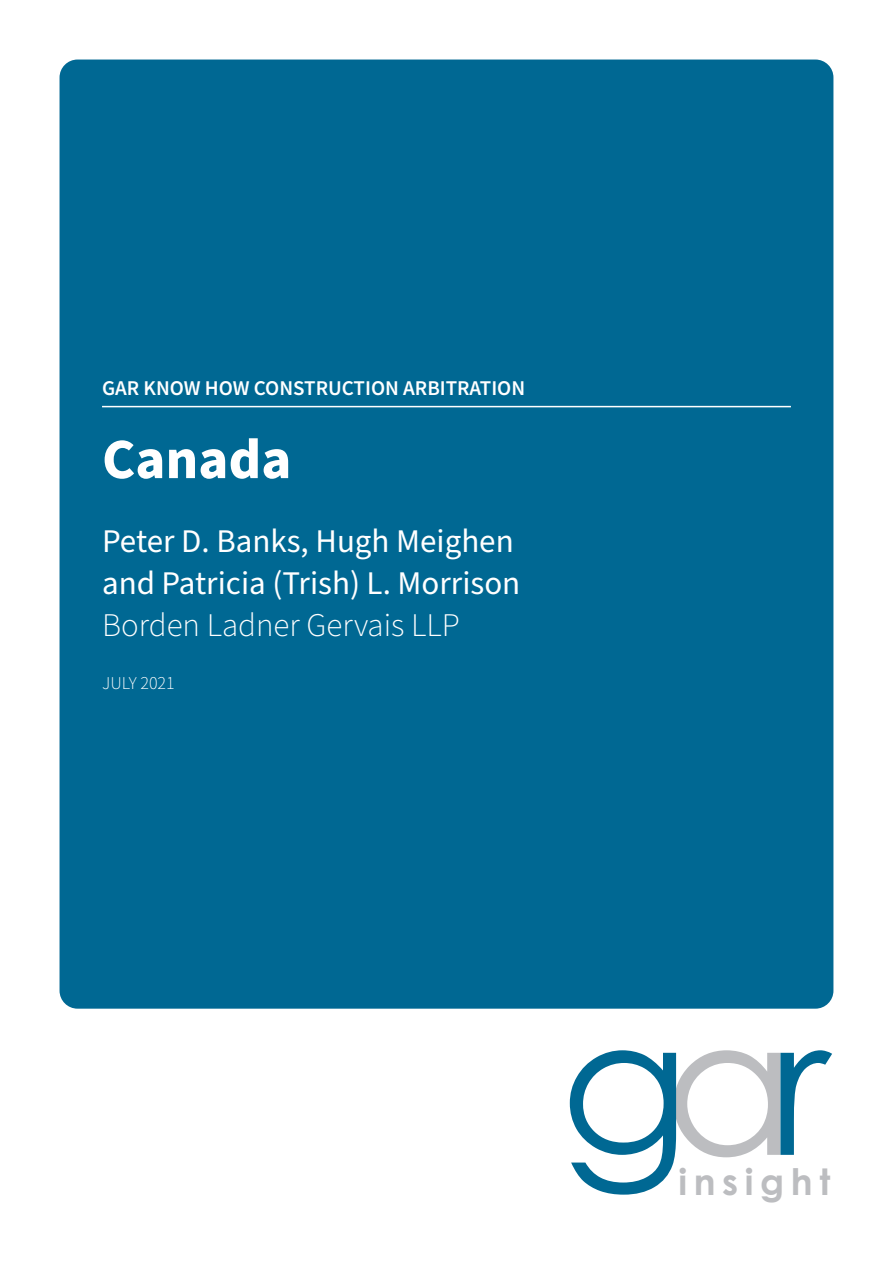
<style>
.page{position:relative;width:893px;height:1263px;background:#fff}
.page>*{position:absolute;margin:0;border:0;box-sizing:border-box;transform-origin:0 0}
.t1{font:192.15px "Century Gothic";color:#006893}
.t2{font:700 57px "Source Sans Pro";color:#fff}
.t3{font:700 36.45px "Century Gothic";letter-spacing:.18em;color:#bcbdc0}
.Author{font:33px/42px "Source Sans Pro";color:#fff}
.Firm{font:300 33px "Source Sans Pro";color:#fff}
.ITA_Header{font:600 21px "Source Sans Pro";color:#fff}
.Date{font:300 18px "Source Sans Pro";color:#fff}
.s1{color:#bcbdc0}
</style>
<div class="page">
<div style="left:60px;top:60px;width:773px;height:949px;background:#006893;border-radius:18px"></div>
<hr style="left:102px;top:406px;width:689px;height:1px;background:#fff">
<p class="ITA_Header" style="left:102px;top:374px;width:425px">GAR KNOW HOW CONSTRUCTION ARBITRATION</p>
<p class="t2" style="left:102px;top:420px;width:191px">Canada</p>
<p class="Author" style="left:102px;top:521px;width:420px">Peter D. Banks, Hugh Meighen and Patricia (Trish) L. Morrison</p>
<p class="Firm" style="left:102px;top:603px;width:359px">Borden Ladner Gervais LLP</p>
<p class="Date" style="left:102px;top:671px;width:74px">JULY 2021</p>
<p class="t1" style="left:560px;top:968px;width:270px">g<span class="s1">a</span>r</p>
<p class="t3" style="left:678px;top:1159px;width:153px">insight</p>
</div>
